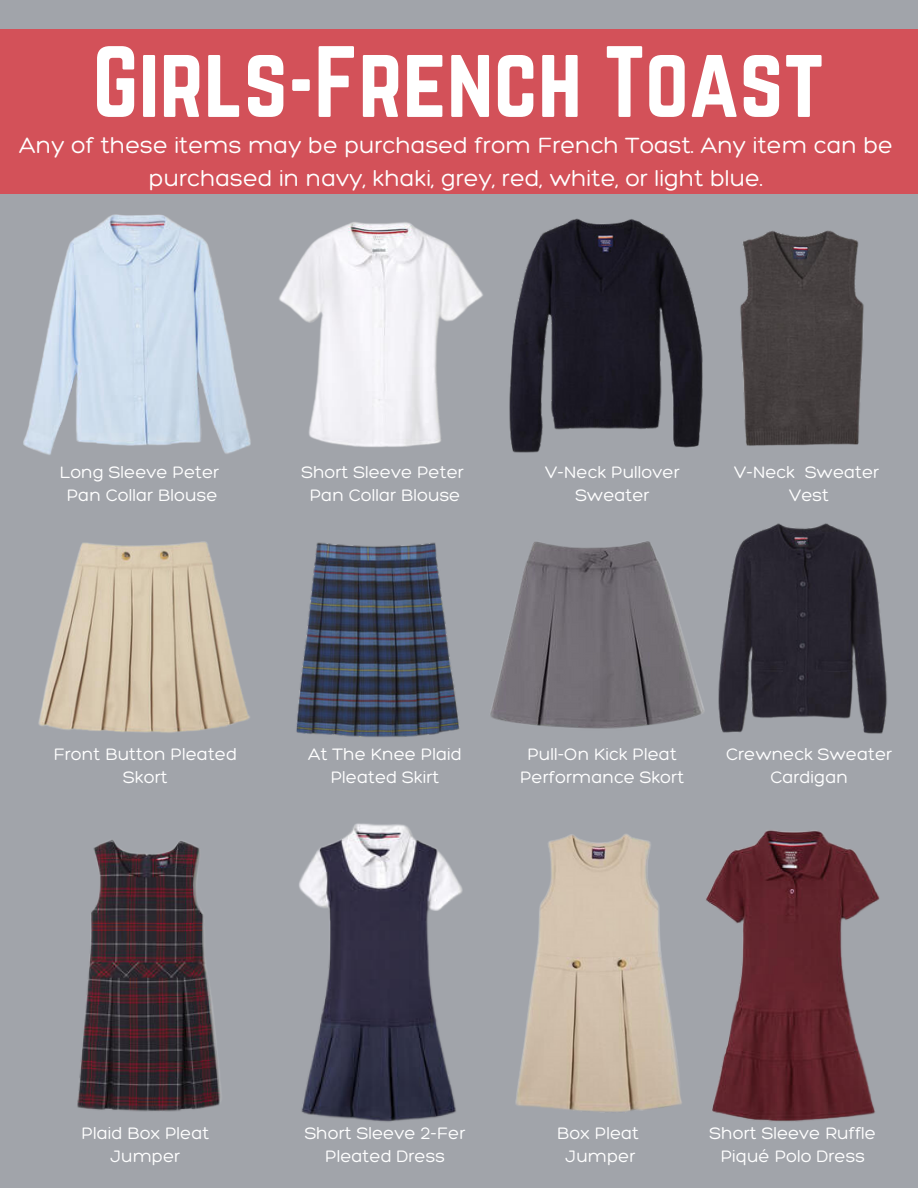
<style>
.page{position:relative;width:918px;height:1188px;background:#a1a4aa}
.page>*{position:absolute;margin:0;border:0;box-sizing:border-box;transform-origin:0 0}
.t1{font:88.5px "Norwester";color:#fff}
.t2{font:300 24px/32.7px "Hero";color:#fff;text-align:center}
.t3{font:300 18px/22.5px "Hero";color:#fff;text-align:center}
</style>
<div class="page">
<div style="left:0;top:29px;width:918px;height:165px;background:#d35159"></div>
<img style="left:23px;top:214px;width:206px;height:241px">
<img style="left:229px;top:222px;width:254px;height:231px">
<img style="left:77px;top:840px;width:118px;height:272px">
<img style="left:721px;top:830px;width:159px;height:292px">
<img style="left:562px;top:834px;width:159px;height:280px">
<img style="left:195px;top:823px;width:367px;height:299px">
<img style="left:38px;top:541px;width:230px;height:287px">
<img style="left:495px;top:541px;width:186px;height:188px">
<img style="left:509px;top:218px;width:172px;height:235px">
<img style="left:681px;top:230px;width:183px;height:218px">
<img style="left:681px;top:523px;width:206px;height:211px">
<img style="left:262px;top:541px;width:233px;height:277px">
<p class="t1" style="left:93px;top:28px;width:733px">Girls-French Toast</p>
<p class="t2" style="left:19px;top:128px;width:875px">Any of these items may be purchased from French Toast. Any item can be purchased in navy, khaki, grey, red, white, or light blue.</p>
<p class="t3" style="left:60px;top:461px;width:161px">Long Sleeve Peter</p>
<p class="t3" style="left:67px;top:483px;width:152px">Pan Collar Blouse</p>
<p class="t3" style="left:301px;top:461px;width:164px">Short Sleeve Peter</p>
<p class="t3" style="left:310px;top:483px;width:152px">Pan Collar Blouse</p>
<p class="t3" style="left:545px;top:461px;width:136px">V-Neck Pullover<br>Sweater</p>
<p class="t3" style="left:734px;top:461px;width:147px">V-Neck Sweater</p>
<p class="t3" style="left:789px;top:483px;width:42px">Vest</p>
<p class="t3" style="left:54px;top:743px;width:185px">Front Button Pleated<br>Skort</p>
<p class="t3" style="left:520px;top:743px;width:166px">Pull-On Kick Pleat<br>Performance Skort</p>
<p class="t3" style="left:308px;top:743px;width:155px">At The Knee Plaid<br>Pleated Skirt</p>
<p class="t3" style="left:726px;top:743px;width:168px">Crewneck Sweater<br>Cardigan</p>
<p class="t3" style="left:82px;top:1122px;width:129px">Plaid Box Pleat<br>Jumper</p>
<p class="t3" style="left:557px;top:1122px;width:83px">Box Pleat</p>
<p class="t3" style="left:305px;top:1122px;width:162px">Short Sleeve 2-Fer<br>Pleated Dress</p>
<p class="t3" style="left:566px;top:1144px;width:71px">Jumper</p>
<p class="t3" style="left:710px;top:1122px;width:168px">Short Sleeve Ruffle<br>Piqué Polo Dress</p>
</div>
